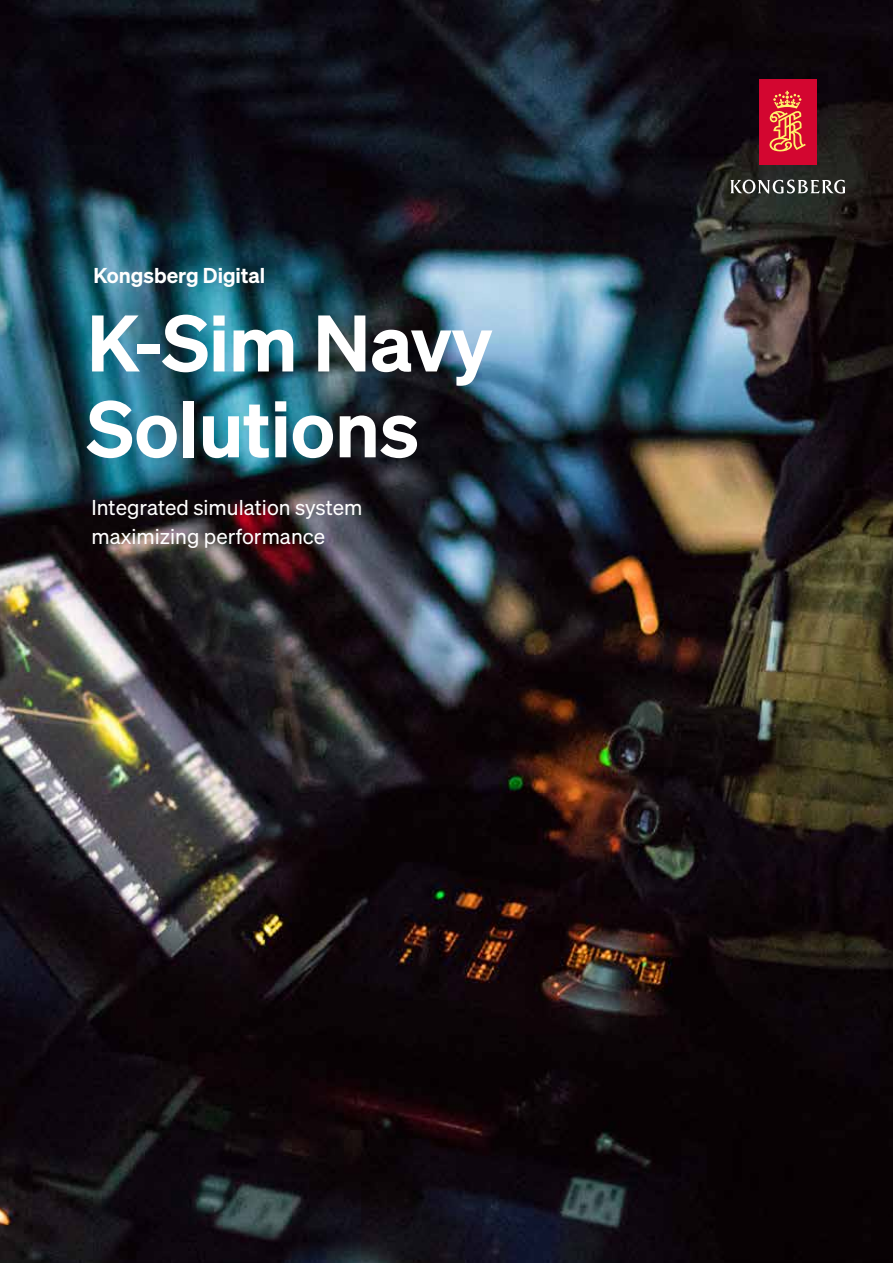
<style>
.page{position:relative;width:893px;height:1263px;background:#fff}
.page>*{position:absolute;margin:0;border:0;box-sizing:border-box;transform-origin:0 0}
.t1{font:600 78px/85.8px "Sohne";color:#fff}
.t2{font:21px/29.4px "Sohne Buch";color:#fff}
.t3{font:600 21px "Sohne";color:#fff}
</style>
<div class="page">
<img style="left:0;top:0;width:893px;height:1263px">
<div style="left:759px;top:79px;width:57px;height:86px;background:#d30630"></div>
<svg style="left:769px;top:91px;width:37px;height:61px"></svg>
<svg style="left:730px;top:180px;width:115px;height:14px"></svg>
<p class="t3" style="left:94px;top:262px;width:173px">Kongsberg Digital</p>
<h1 class="t1" style="left:87px;top:298px;width:407px">K-Sim Navy<br>Solutions</h1>
<p class="t2" style="left:91px;top:492px;width:272px">Integrated simulation system maximizing performance</p>
</div>
